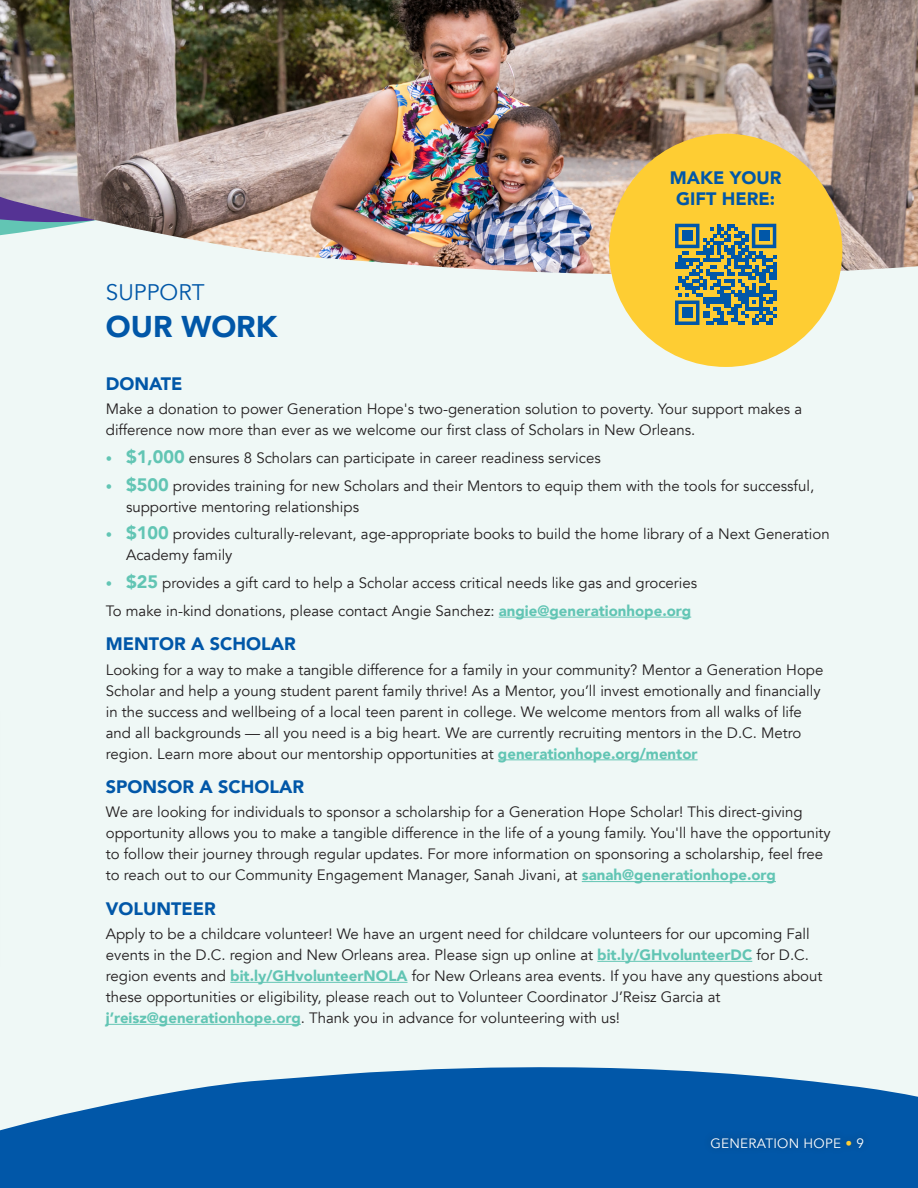
<style>
.page{position:relative;width:918px;height:1188px;background:#fff}
.page>*{position:absolute;margin:0;border:0;box-sizing:border-box;transform-origin:0 0}
.t1{font:900 30px "Avenir";color:#0157a8}
.t2{font:22.5px "Avenir";color:#0157a8}
.t3{font:900 18px/21px "Avenir";color:#0157a8;text-align:center}
.t4{font:15px/21px "Avenir";color:#231f20}
.t5{font:13.5px "Avenir";letter-spacing:.02em;color:#fff}
.s1{font-size:12.75px;color:#62c5b4}
.s2{font-weight:900;font-size:18px;color:#62c5b4}
.s3{font-weight:900;color:#62c5b4}
.s4{color:#fecd33}
</style>
<div class="page">
<div style="left:0;top:153px;width:918px;height:1018px;background:#eef8f6"></div>
<hr style="left:499px;top:617px;width:192px;height:1px;background:#62c5b4">
<hr style="left:498px;top:759px;width:200px;height:1px;background:#62c5b4">
<hr style="left:582px;top:881px;width:194px;height:1px;background:#62c5b4">
<img style="left:403px;top:264px;width:515px;height:12px">
<img style="left:0;top:0;width:918px;height:264px">
<div style="left:609px;top:134px;width:233px;height:233px;background:#fecd33;border-radius:50%"></div>
<svg style="left:675px;top:224px;width:101px;height:101px"></svg>
<div style="left:682px;top:231px;width:11px;height:10px;background:#0157a8"></div>
<div style="left:759px;top:231px;width:10px;height:10px;background:#0157a8"></div>
<div style="left:682px;top:308px;width:11px;height:10px;background:#0157a8"></div>
<svg style="left:0;top:960px;width:918px;height:228px"></svg>
<div style="left:703px;top:1130px;width:168px;height:25px;background:#0255a3"></div>
<p class="t3" style="left:670px;top:167px;width:113px">MAKE YOUR<br>GIFT HERE:</p>
<p class="t2" style="left:106px;top:279px;width:100px">SUPPORT</p>
<p class="t1" style="left:106px;top:301px;width:173px">OUR WORK</p>
<p class="t3" style="left:106px;top:373px;width:78px">DONATE</p>
<p class="t4" style="left:106px;top:399px;width:698px">Make a donation to power Generation Hope's two-generation solution to poverty. Your support makes a difference now more than ever as we welcome our first class of Scholars in New Orleans.</p>
<p class="t4" style="left:106px;top:448px;width:496px"><span class="s1">•</span> <span class="s2">$1,000</span> ensures 8 Scholars can participate in career readiness services</p>
<p class="t4" style="left:126px;top:475px;width:690px;text-indent:-20px"><span class="s1">•</span> <span class="s2">$500</span> provides training for new Scholars and their Mentors to equip them with the tools for successful, supportive mentoring relationships</p>
<p class="t4" style="left:126px;top:524px;width:705px;text-indent:-20px"><span class="s1">•</span> <span class="s2">$100</span> provides culturally-relevant, age-appropriate books to build the home library of a Next Generation<br>Academy family</p>
<p class="t4" style="left:106px;top:573px;width:593px"><span class="s1">•</span> <span class="s2">$25</span> provides a gift card to help a Scholar access critical needs like gas and groceries</p>
<p class="t4" style="left:106px;top:601px;width:587px">To make in-kind donations, please contact Angie Sanchez: <span class="s3">angie@generationhope.org</span></p>
<p class="t3" style="left:106px;top:633px;width:191px">MENTOR A SCHOLAR</p>
<p class="t4" style="left:106px;top:659px;width:719px">Looking for a way to make a tangible difference for a family in your community? Mentor a Generation Hope Scholar and help a young student parent family thrive! As a Mentor, you’ll invest emotionally and financially in the success and wellbeing of a local teen parent in college. We welcome mentors from all walks of life and all backgrounds — all you need is a big heart. We are currently recruiting mentors in the D.C. Metro region. Learn more about our mentorship opportunities at <span class="s3">generationhope.org/mentor</span></p>
<p class="t3" style="left:106px;top:776px;width:200px">SPONSOR A SCHOLAR</p>
<p class="t4" style="left:106px;top:802px;width:727px">We are looking for individuals to sponsor a scholarship for a Generation Hope Scholar! This direct-giving opportunity allows you to make a tangible difference in the life of a young family. You'll have the opportunity to follow their journey through regular updates. For more information on sponsoring a scholarship, feel free to reach out to our Community Engagement Manager, Sanah Jivani, at <span class="s3">sanah@generationhope.org</span></p>
<p class="t3" style="left:106px;top:898px;width:111px">VOLUNTEER</p>
<p class="t4" style="left:106px;top:924px;width:718px">Apply to be a childcare volunteer! We have an urgent need for childcare volunteers for our upcoming Fall events in the D.C. region and New Orleans area. Please sign up online at <span class="s3">bit.ly/GHvolunteerDC</span> for D.C. region events and <span class="s3">bit.ly/GHvolunteerNOLA</span> for New Orleans area events. If you have any questions about these opportunities or eligibility, please reach out to Volunteer Coordinator J’Reisz Garcia at <span class="s3">j’reisz@generationhope.org</span>. Thank you in advance for volunteering with us!</p>
<p class="t5" style="left:710px;top:1135px;width:155px">GENERATION HOPE <span class="s4">•</span> 9</p>
</div>
